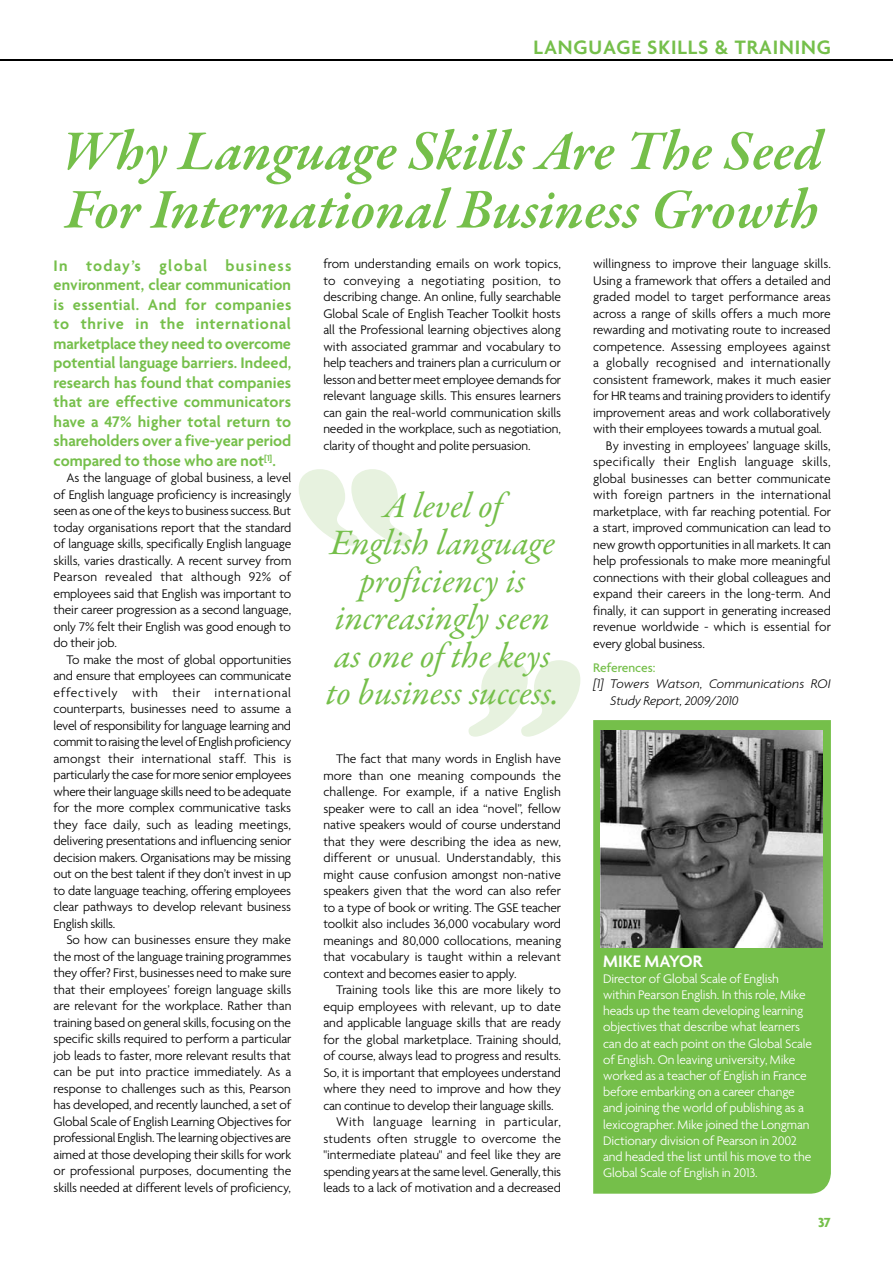
<style>
.page{position:relative;width:893px;height:1263px;background:#fff}
.page>*{position:absolute;margin:0;border:0;box-sizing:border-box;transform-origin:0 0}
.t1{font:italic 600 57px/58.5px "Garamond Premr Pro";letter-spacing:-.005em;color:#75bf4a}
.t2{font:italic 36px/37.5px "Garamond Premr Pro";color:#75bf4a;text-align:center}
.t3{font:600 21px "Agenda";letter-spacing:.04em;color:#75bf4a}
.t4{font:600 18px "Agenda";color:#fff}
.t5{font:600 16.5px/19.5px "Agenda";letter-spacing:-.005em;color:#75bf4a;text-align:justify}
.t6{font:700 14.25px "Agenda";color:#75bf4a}
.t7{font:300 13.5px/16.5px "Agenda";letter-spacing:-.005em;color:#000;text-align:justify}
.t8{font:300 13.5px/16.2px "Agenda";letter-spacing:-.01em;color:#fff}
.t9{font:italic 300 13.5px/16.5px "Agenda";color:#000}
.t10{font:300 13.5px "Agenda";letter-spacing:.025em;color:#000}
.t11{font:300 13.5px "Agenda";letter-spacing:.02em;color:#000}
.t12{font:300 13.5px "Agenda";letter-spacing:.015em;color:#000}
.t13{font:300 13.5px "Agenda";letter-spacing:.03em;color:#000}
.t14{font:500 13.5px "Agenda";color:#75bf4a}
</style>
<div class="page">
<hr style="left:0;top:60px;width:893px;height:1px;background:#000">
<svg style="left:299px;top:469px;width:112px;height:77px"></svg>
<svg style="left:468px;top:660px;width:112px;height:77px"></svg>
<div style="left:593px;top:720px;width:238px;height:474px;background:#75bf4a"></div>
<img style="left:601px;top:730px;width:222px;height:217px">
<h3 class="t3" style="left:533px;top:34px;width:299px">LANGUAGE SKILLS &amp; TRAINING</h3>
<h1 class="t1" style="left:62px;top:125px;width:761px">Why Language Skills Are The Seed<br>For International Business Growth</h1>
<p class="t5" style="left:54px;top:255px;width:239px">In today’s global business environment, clear communication is essential. And for companies to thrive in the international marketplace they need to overcome potential language barriers. Indeed, research has found that companies that are effective communicators have a 47% higher total return to shareholders over a five-year period compared to those who are not<sup>[1]</sup>.</p>
<p class="t7" style="left:54px;top:469px;width:239px;text-indent:13px">As the language of global business, a level of English language proficiency is increasingly seen as one of the keys to business success. But today organisations report that the standard of language skills, specifically English language skills, varies drastically. A recent survey from Pearson revealed that although 92% of employees said that English was important to their career progression as a second language, only 7% felt their English was good enough to do their job.</p>
<p class="t7" style="left:54px;top:651px;width:239px;text-indent:13px">To make the most of global opportunities and ensure that employees can communicate effectively with their international counterparts, businesses need to assume a level of responsibility for language learning and commit to raising the level of English proficiency amongst their international staff. This is particularly the case for more senior employees where their language skills need to be adequate for the more complex communicative tasks they face daily, such as leading meetings, delivering presentations and influencing senior decision makers. Organisations may be missing out on the best talent if they don’t invest in up to date language teaching, offering employees clear pathways to develop relevant business English skills.</p>
<p class="t7" style="left:54px;top:931px;width:239px;text-indent:13px">So how can businesses ensure they make the most of the language training programmes they offer? First, businesses need to make sure that their employees’ foreign language skills are relevant for the workplace. Rather than training based on general skills, focusing on the specific skills required to perform a particular job leads to faster, more relevant results that can be put into practice immediately. As a response to challenges such as this, Pearson has developed, and recently launched, a set of Global Scale of English Learning Objectives for professional English. The learning objectives are aimed at those developing their skills for work or professional purposes, documenting the skills needed at different levels of proficiency,</p>
<p class="t7" style="left:323px;top:255px;width:239px">from understanding emails on work topics, to conveying a negotiating position, to describing change. An online, fully searchable Global Scale of English Teacher Toolkit hosts all the Professional learning objectives along with associated grammar and vocabulary to help teachers and trainers plan a curriculum or lesson and better meet employee demands for relevant language skills. This ensures learners can gain the real-world communication skills needed in the workplace, such as negotiation, clarity of thought and polite persuasion.</p>
<h2 class="t2" style="left:326px;top:489px;width:235px">A level of<br>English language proficiency is increasingly seen as one of the keys to business success.</h2>
<p class="t7" style="left:323px;top:750px;width:239px;text-indent:13px">The fact that many words in English have more than one meaning compounds the challenge. For example, if a native English speaker were to call an idea “novel”, fellow native speakers would of course understand that they were describing the idea as new, different or unusual. Understandably, this might cause confusion amongst non-native speakers given that the word can also refer to a type of book or writing. The GSE teacher toolkit also includes 36,000 vocabulary word meanings and 80,000 collocations, meaning that vocabulary is taught within a relevant context and becomes easier to apply.</p>
<p class="t7" style="left:336px;top:981px;width:226px">Training tools like this are more likely to</p>
<p class="t7" style="left:323px;top:998px;width:239px">equip employees with relevant, up to date</p>
<p class="t7" style="left:323px;top:1014px;width:239px">and applicable language skills that are ready</p>
<p class="t7" style="left:323px;top:1031px;width:239px">for the global marketplace. Training should,</p>
<p class="t7" style="left:323px;top:1047px;width:239px">of course, always lead to progress and results.</p>
<p class="t7" style="left:323px;top:1064px;width:239px">So, it is important that employees understand</p>
<p class="t7" style="left:323px;top:1080px;width:239px">where they need to improve and how they</p>
<p class="t7" style="left:323px;top:1097px;width:232px">can continue to develop their language skills.</p>
<p class="t13" style="left:336px;top:1114px;width:226px">With language learning in particular,</p>
<p class="t7" style="left:323px;top:1130px;width:239px">students often struggle to overcome the</p>
<p class="t7" style="left:323px;top:1146px;width:239px">"intermediate plateau" and feel like they are</p>
<p class="t7" style="left:323px;top:1163px;width:239px">spending years at the same level. Generally, this</p>
<p class="t7" style="left:323px;top:1179px;width:239px">leads to a lack of motivation and a decreased</p>
<p class="t7" style="left:593px;top:255px;width:239px">willingness to improve their language skills.</p>
<p class="t7" style="left:593px;top:272px;width:239px">Using a framework that offers a detailed and</p>
<p class="t7" style="left:593px;top:288px;width:239px">graded model to target performance areas</p>
<p class="t7" style="left:593px;top:305px;width:239px">across a range of skills offers a much more</p>
<p class="t7" style="left:593px;top:321px;width:239px">rewarding and motivating route to increased</p>
<p class="t7" style="left:593px;top:338px;width:239px">competence. Assessing employees against</p>
<p class="t11" style="left:593px;top:355px;width:239px">a globally recognised and internationally</p>
<p class="t7" style="left:593px;top:371px;width:239px">consistent framework, makes it much easier</p>
<p class="t7" style="left:593px;top:387px;width:239px">for HR teams and training providers to identify</p>
<p class="t7" style="left:593px;top:404px;width:239px">improvement areas and work collaboratively</p>
<p class="t7" style="left:593px;top:420px;width:230px">with their employees towards a mutual goal.</p>
<p class="t7" style="left:606px;top:437px;width:226px">By investing in employees’ language skills,</p>
<p class="t10" style="left:593px;top:454px;width:239px">specifically their English language skills,</p>
<p class="t7" style="left:593px;top:470px;width:239px">global businesses can better communicate</p>
<p class="t12" style="left:593px;top:487px;width:239px">with foreign partners in the international</p>
<p class="t7" style="left:593px;top:503px;width:239px">marketplace, with far reaching potential. For</p>
<p class="t7" style="left:593px;top:519px;width:239px">a start, improved communication can lead to</p>
<p class="t7" style="left:593px;top:536px;width:239px">new growth opportunities in all markets. It can</p>
<p class="t7" style="left:593px;top:552px;width:239px">help professionals to make more meaningful</p>
<p class="t7" style="left:593px;top:569px;width:239px">connections with their global colleagues and</p>
<p class="t7" style="left:593px;top:585px;width:239px">expand their careers in the long-term. And</p>
<p class="t7" style="left:593px;top:602px;width:239px">finally, it can support in generating increased</p>
<p class="t7" style="left:593px;top:618px;width:239px">revenue worldwide - which is essential for</p>
<p class="t7" style="left:593px;top:635px;width:113px">every global business.</p>
<p class="t14" style="left:593px;top:659px;width:64px">References:</p>
<p class="t9" style="left:610px;top:675px;width:222px;text-indent:-17px">[1] Towers Watson, Communications ROI<br>Study Report, 2009/2010</p>
<h3 class="t4" style="left:603px;top:950px;width:97px">Mike Mayor</h3>
<p class="t8" style="left:603px;top:970px;width:210px">Director of Global Scale of English within Pearson English. In this role, Mike heads up the team developing learning objectives that describe what learners can do at each point on the Global Scale of English. On leaving university, Mike worked as a teacher of English in France before embarking on a career change and joining the world of publishing as a lexicographer. Mike joined the Longman Dictionary division of Pearson in 2002 and headed the list until his move to the Global Scale of English in 2013.</p>
<p class="t6" style="left:818px;top:1214px;width:14px">37</p>
</div>
